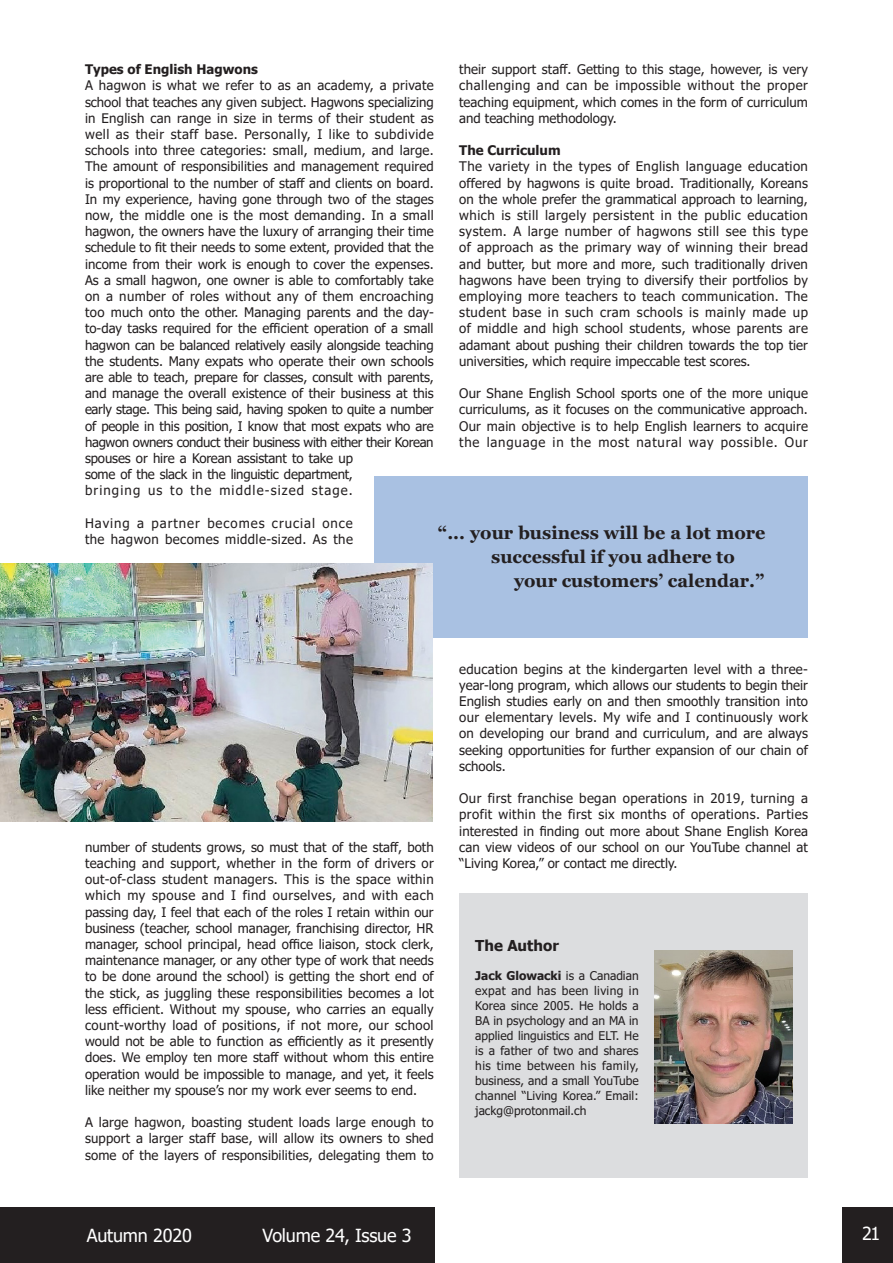
<style>
.page{position:relative;width:893px;height:1263px;background:#fff}
.page>*{position:absolute;margin:0;border:0;box-sizing:border-box;transform-origin:0 0}
.t1{font:700 18px/24px "Georgia";color:#231f20}
.t2{font:18px "Tahoma";letter-spacing:-.01em;color:#fff}
.t3{font:700 15px "Tahoma";color:#231f20}
.t4{font:13.2px/16.2px "Tahoma";color:#231f20;text-align:justify}
.t5{font:13.2px/16.2px "Tahoma";letter-spacing:.065em;color:#231f20}
.t6{font:700 13.2px "Tahoma";color:#231f20}
.t7{font:12px/15px "Tahoma";color:#231f20;text-align:justify}
.s1{font-weight:700}
</style>
<div class="page">
<div style="left:1px;top:1208px;width:434px;height:55px;background:#231f20"></div>
<div style="left:842px;top:1208px;width:51px;height:55px;background:#231f20"></div>
<div style="left:0;top:1208px;width:34px;height:55px;background:#231f20"></div>
<div style="left:459px;top:893px;width:349px;height:285px;background:#dcdddf"></div>
<img style="left:655px;top:950px;width:138px;height:173px">
<div style="left:374px;top:476px;width:434px;height:162px;background:#a9c1e2"></div>
<img style="left:0;top:564px;width:433px;height:257px">
<p class="t4" style="left:459px;top:62px;width:350px">their support staff. Getting to this stage, however, is very challenging and can be impossible without the proper teaching equipment, which comes in the form of curriculum and teaching methodology.</p>
<p class="t6" style="left:459px;top:141px;width:103px">The Curriculum</p>
<p class="t4" style="left:459px;top:159px;width:350px">The variety in the types of English language education offered by hagwons is quite broad. Traditionally, Koreans on the whole prefer the grammatical approach to learning, which is still largely persistent in the public education system. A large number of hagwons still see this type of approach as the primary way of winning their bread and butter, but more and more, such traditionally driven hagwons have been trying to diversify their portfolios by employing more teachers to teach communication. The student base in such cram schools is mainly made up of middle and high school students, whose parents are adamant about pushing their children towards the top tier universities, which require impeccable test scores.</p>
<p class="t4" style="left:459px;top:386px;width:350px">Our Shane English School sports one of the more unique curriculums, as it focuses on the communicative approach.<br>Our main objective is to help English learners to acquire the language in the most natural way possible. Our</p>
<p class="t6" style="left:85px;top:60px;width:174px">Types of English Hagwons</p>
<p class="t4" style="left:85px;top:78px;width:350px;text-align:left">A hagwon is what we refer to as an academy, a private school that teaches any given subject. Hagwons specializing in English can range in size in terms of their student as well as their staff base. Personally, I like to subdivide schools into three categories: small, medium, and large.<br>The amount of responsibilities and management required is proportional to the number of staff and clients on board.<br>In my experience, having gone through two of the stages now, the middle one is the most demanding. In a small hagwon, the owners have the luxury of arranging their time schedule to fit their needs to some extent, provided that the income from their work is enough to cover the expenses.<br>As a small hagwon, one owner is able to comfortably take on a number of roles without any of them encroaching too much onto the other. Managing parents and the day&shy;to-day tasks required for the efficient operation of a small hagwon can be balanced relatively easily alongside teaching the students. Many expats who operate their own schools are able to teach, prepare for classes, consult with parents, and manage the overall existence of their business at this early stage. This being said, having spoken to quite a number of people in this position, I know that most expats who are hagwon owners conduct their business with either their Korean spouses or hire a Korean assistant to take up<br>some of the slack in the linguistic department,<br>bringing us to the middle-sized stage.</p>
<p class="t5" style="left:85px;top:516px;width:269px">Having a partner becomes crucial once the hagwon becomes middle-sized. As the</p>
<p class="t1" style="left:491px;top:521px;width:276px;text-indent:-53px">“... your business will be a lot more successful if you adhere to</p>
<p class="t1" style="left:514px;top:569px;width:252px">your customers’ calendar.”</p>
<p class="t4" style="left:85px;top:840px;width:350px">number of students grows, so must that of the staff, both teaching and support, whether in the form of drivers or out-of-class student managers. This is the space within which my spouse and I find ourselves, and with each passing day, I feel that each of the roles I retain within our business (teacher, school manager, franchising director, HR manager, school principal, head office liaison, stock clerk, maintenance manager, or any other type of work that needs to be done around the school) is getting the short end of the stick, as juggling these responsibilities becomes a lot less efficient. Without my spouse, who carries an equally count-worthy load of positions, if not more, our school would not be able to function as efficiently as it presently does. We employ ten more staff without whom this entire operation would be impossible to manage, and yet, it feels like neither my spouse’s nor my work ever seems to end.</p>
<p class="t4" style="left:85px;top:1115px;width:350px">A large hagwon, boasting student loads large enough to support a larger staff base, will allow its owners to shed some of the layers of responsibilities, delegating them to</p>
<p class="t4" style="left:459px;top:661px;width:350px">education begins at the kindergarten level with a three&shy;year-long program, which allows our students to begin their English studies early on and then smoothly transition into our elementary levels. My wife and I continuously work on developing our brand and curriculum, and are always seeking opportunities for further expansion of our chain of schools.</p>
<p class="t4" style="left:459px;top:791px;width:350px">Our first franchise began operations in 2019, turning a profit within the first six months of operations. Parties interested in finding out more about Shane English Korea can view videos of our school on our YouTube channel at “Living Korea,” or contact me directly.</p>
<p class="t3" style="left:475px;top:935px;width:85px">The Author</p>
<p class="t7" style="left:475px;top:968px;width:165px"><span class="s1">Jack Glowacki</span> is a Canadian expat and has been living in Korea since 2005. He holds a BA in psychology and an MA in applied linguistics and ELT. He is a father of two and shares his time between his family, business, and a small YouTube channel “Living Korea.” Email: jackg@protonmail.ch</p>
<p class="t2" style="left:87px;top:1223px;width:107px">Autumn 2020</p>
<p class="t2" style="left:263px;top:1223px;width:151px">Volume 24, Issue 3</p>
<p class="t2" style="left:862px;top:1221px;width:20px">21</p>
</div>
